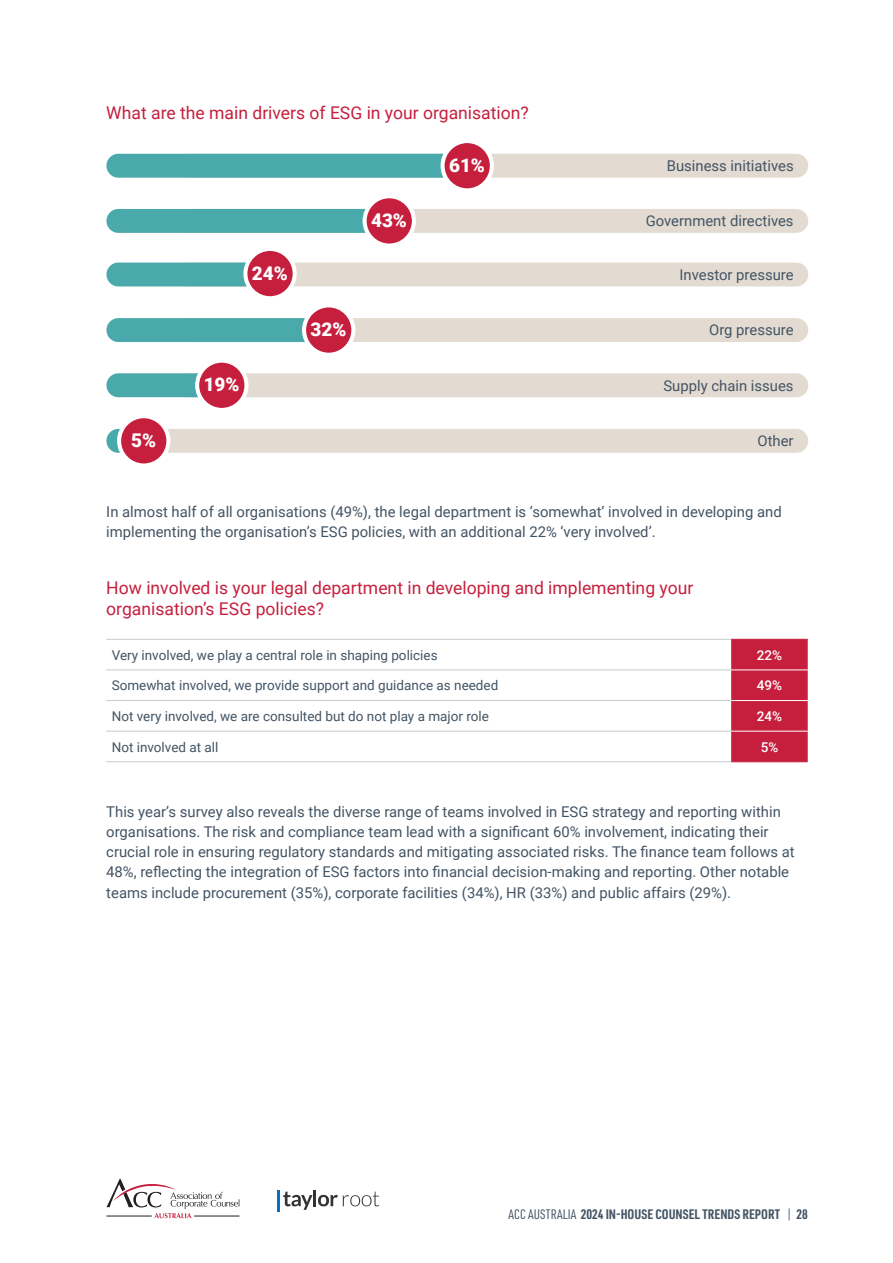
<style>
.page{position:relative;width:893px;height:1263px;background:#fff}
.page>*{position:absolute;margin:0;border:0;box-sizing:border-box;transform-origin:0 0}
.t1{font:900 18.9px "Roboto";color:#fff}
.t2{font:17.55px/21px "Roboto";color:#c61f3d}
.t3{font:14.85px/20.2px "Roboto";color:#435464}
.t4{font:13.5px "Roboto";color:#435464}
.t5{font:700 13.5px "URWDIN Cond";color:#435464}
.t6{font:500 13.5px "Roboto";color:#fff}
.s1{font-weight:400}
</style>
<div class="page">
<svg style="left:106px;top:1179px;width:134px;height:39px"></svg>
<hr style="left:194px;top:1216px;width:45px;height:1px;background:#231f20">
<hr style="left:106px;top:1216px;width:46px;height:1px;background:#231f20">
<hr style="left:277px;top:1190px;width:3px;height:22px;background:#0072ce">
<svg style="left:283px;top:1190px;width:96px;height:20px"></svg>
<div style="left:177px;top:154px;width:631px;height:24px;background:#e3dbd2;border-radius:12px"></div>
<div style="left:177px;top:209px;width:631px;height:24px;background:#e3dbd2;border-radius:12px"></div>
<div style="left:177px;top:263px;width:631px;height:23px;background:#e3dbd2;border-radius:12px"></div>
<div style="left:177px;top:318px;width:631px;height:24px;background:#e3dbd2;border-radius:12px"></div>
<div style="left:177px;top:373px;width:631px;height:24px;background:#e3dbd2;border-radius:12px"></div>
<div style="left:129px;top:429px;width:679px;height:24px;background:#e3dbd2;border-radius:12px"></div>
<div style="left:106px;top:154px;width:359px;height:24px;background:#4aa9aa;border-radius:12px"></div>
<div style="left:106px;top:209px;width:279px;height:24px;background:#4aa9aa;border-radius:12px"></div>
<div style="left:106px;top:263px;width:156px;height:23px;background:#4aa9aa;border-radius:12px"></div>
<div style="left:106px;top:318px;width:223px;height:24px;background:#4aa9aa;border-radius:12px"></div>
<div style="left:106px;top:373px;width:116px;height:24px;background:#4aa9aa;border-radius:12px"></div>
<div style="left:106px;top:429px;width:48px;height:24px;background:#4aa9aa;border-radius:12px"></div>
<div style="left:443px;top:141px;width:49px;height:49px;background:#c61f3d;border-radius:50%"></div>
<div style="left:441px;top:139px;width:53px;height:53px;border:4px solid #fff;border-radius:50%"></div>
<div style="left:365px;top:196px;width:49px;height:50px;background:#c61f3d;border-radius:50%"></div>
<div style="left:363px;top:194px;width:53px;height:54px;border:4px solid #fff;border-radius:50%"></div>
<div style="left:245px;top:249px;width:50px;height:49px;background:#c61f3d;border-radius:50%"></div>
<div style="left:243px;top:247px;width:54px;height:53px;border:4px solid #fff;border-radius:50%"></div>
<div style="left:304px;top:305px;width:49px;height:50px;background:#c61f3d;border-radius:50%"></div>
<div style="left:302px;top:303px;width:53px;height:54px;border:4px solid #fff;border-radius:50%"></div>
<div style="left:197px;top:361px;width:49px;height:49px;background:#c61f3d;border-radius:50%"></div>
<div style="left:195px;top:359px;width:53px;height:53px;border:4px solid #fff;border-radius:50%"></div>
<div style="left:119px;top:416px;width:49px;height:49px;background:#c61f3d;border-radius:50%"></div>
<div style="left:117px;top:414px;width:53px;height:53px;border:4px solid #fff;border-radius:50%"></div>
<div style="left:731px;top:640px;width:77px;height:121px;background:#c61f3d"></div>
<hr style="left:106px;top:639px;width:625px;height:1px;background:#c7cbcf">
<hr style="left:106px;top:670px;width:625px;height:1px;background:#c7cbcf">
<hr style="left:106px;top:700px;width:625px;height:1px;background:#c7cbcf">
<hr style="left:106px;top:731px;width:625px;height:1px;background:#c7cbcf">
<hr style="left:106px;top:761px;width:625px;height:1px;background:#c7cbcf">
<hr style="left:731px;top:670px;width:77px;height:1px;background:#fff">
<hr style="left:731px;top:700px;width:77px;height:1px;background:#fff">
<hr style="left:731px;top:731px;width:77px;height:1px;background:#fff">
<hr style="left:731px;top:639px;width:77px;height:1px;background:#c61f3d">
<hr style="left:731px;top:761px;width:77px;height:1px;background:#c61f3d">
<p class="t2" style="left:106px;top:102px;width:424px">What are the main drivers of ESG in your organisation?</p>
<p class="t1" style="left:449px;top:152px;width:37px">61%</p>
<p class="t3" style="left:667px;top:155px;width:128px">Business initiatives</p>
<p class="t1" style="left:371px;top:207px;width:37px">43%</p>
<p class="t3" style="left:646px;top:210px;width:149px">Government directives</p>
<p class="t1" style="left:252px;top:260px;width:37px">24%</p>
<p class="t3" style="left:679px;top:264px;width:116px">Investor pressure</p>
<p class="t1" style="left:311px;top:316px;width:37px">32%</p>
<p class="t3" style="left:709px;top:319px;width:86px">Org pressure</p>
<p class="t1" style="left:204px;top:371px;width:37px">19%</p>
<p class="t3" style="left:663px;top:375px;width:132px">Supply chain issues</p>
<p class="t1" style="left:131px;top:427px;width:26px">5%</p>
<p class="t3" style="left:757px;top:430px;width:38px">Other</p>
<p class="t3" style="left:106px;top:501px;width:677px">In almost half of all organisations (49%), the legal department is ‘somewhat’ involved in developing and implementing the organisation’s ESG policies, with an additional 22% ‘very involved’.</p>
<p class="t2" style="left:106px;top:577px;width:588px">How involved is your legal department in developing and implementing your organisation’s ESG policies?</p>
<p class="t4" style="left:112px;top:645px;width:327px">Very involved, we play a central role in shaping policies</p>
<p class="t6" style="left:757px;top:645px;width:27px">22%</p>
<p class="t4" style="left:112px;top:676px;width:388px">Somewhat involved, we provide support and guidance as needed</p>
<p class="t6" style="left:757px;top:676px;width:27px">49%</p>
<p class="t4" style="left:112px;top:707px;width:379px">Not very involved, we are consulted but do not play a major role</p>
<p class="t6" style="left:757px;top:707px;width:27px">24%</p>
<p class="t4" style="left:112px;top:737px;width:108px">Not involved at all</p>
<p class="t6" style="left:761px;top:737px;width:19px">5%</p>
<p class="t3" style="left:106px;top:801px;width:690px">This year’s survey also reveals the diverse range of teams involved in ESG strategy and reporting within organisations. The risk and compliance team lead with a significant 60% involvement, indicating their crucial role in ensuring regulatory standards and mitigating associated risks. The finance team follows at 48%, reflecting the integration of ESG factors into financial decision-making and reporting. Other notable teams include procurement (35%), corporate facilities (34%), HR (33%) and public affairs (29%).</p>
<p class="t5" style="left:508px;top:1205px;width:301px"><span class="s1">ACC AUSTRALIA</span> 2024 IN-HOUSE COUNSEL TRENDS REPORT <span class="s1">|</span> 28</p>
</div>
